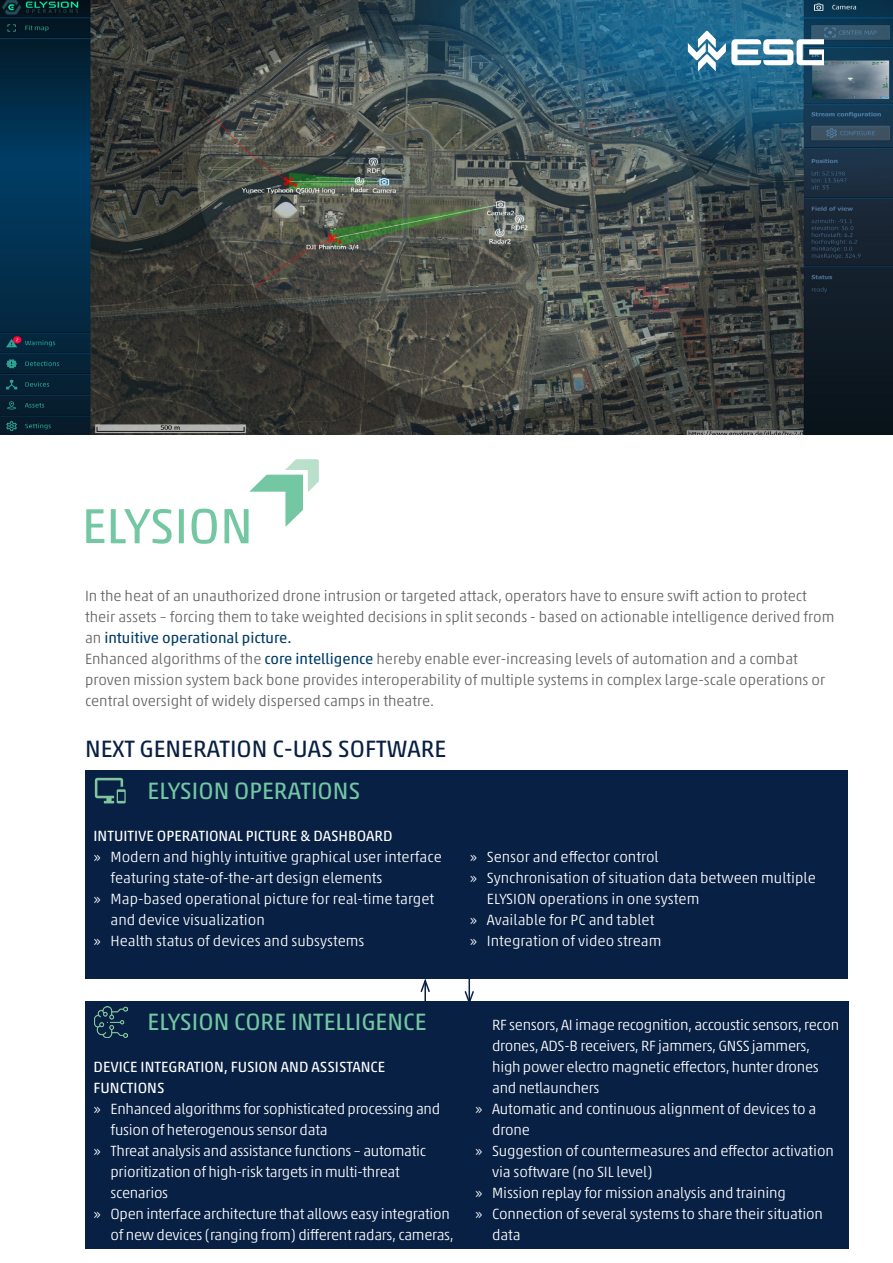
<style>
.page{position:relative;width:893px;height:1263px;background:#fff}
.page>*{position:absolute;margin:0;border:0;box-sizing:border-box;transform-origin:0 0}
._01_headline{font:50.25px "Akko Pro";color:#73c7a2}
._02_h2{font:24px "Akko Pro";color:#73c7a2}
._01_headline-2{font:24px "Akko Pro";color:#082044}
.t1{font:300 15px/21px "Akko Pro";letter-spacing:-.01em;color:#fff}
._04_copy{font:300 15px/21px "Akko Pro";color:#636366}
._02_h2-2{font:15px/21px "Akko Pro";color:#fff}
.s1{font-size:49.5px}
.s2{font-weight:400;color:#003d68}
</style>
<div class="page">
<img style="left:0;top:0;width:893px;height:435px">
<svg style="left:688px;top:31px;width:135px;height:40px"></svg>
<div style="left:85px;top:1001px;width:763px;height:248px;background:#082044"></div>
<div style="left:85px;top:771px;width:379px;height:208px;background:#082044"></div>
<svg style="left:249px;top:459px;width:70px;height:68px"></svg>
<svg style="left:95px;top:778px;width:31px;height:25px"></svg>
<img style="left:94px;top:1007px;width:34px;height:30px">
<hr style="left:424px;top:981px;width:2px;height:22px;background:#082044">
<svg style="left:420px;top:979px;width:10px;height:15px"></svg>
<hr style="left:468px;top:978px;width:2px;height:24px;background:#082044">
<svg style="left:464px;top:989px;width:10px;height:12px"></svg>
<div style="left:461px;top:771px;width:387px;height:208px;background:#082044"></div>
<p class="_01_headline" style="left:82px;top:495px;width:172px"><span class="s1">E</span>LYSION</p>
<p class="_04_copy" style="left:85px;top:585px;width:751px">In the heat of an unauthorized drone intrusion or targeted attack, operators have to ensure swift action to protect their assets – forcing them to take weighted decisions in split seconds - based on actionable intelligence derived from an <span class="s2">intuitive operational picture.</span></p>
<p class="_04_copy" style="left:85px;top:648px;width:742px">Enhanced algorithms of the <span class="s2">core intelligence</span> hereby enable ever-increasing levels of automation and a combat proven mission system back bone provides interoperability of multiple systems in complex large-scale operations or central oversight of widely dispersed camps in theatre.</p>
<p class="_01_headline-2" style="left:85px;top:734px;width:363px">NEXT GENERATION C-UAS SOFTWARE</p>
<p class="_02_h2" style="left:148px;top:776px;width:214px">ELYSION OPERATIONS</p>
<p class="_02_h2-2" style="left:94px;top:825px;width:301px">INTUITIVE OPERATIONAL PICTURE &amp; DASHBOARD</p>
<p class="t1" style="left:111px;top:846px;width:333px;text-indent:-17px">» Modern and highly intuitive graphical user interface featuring state-of-the-art design elements</p>
<p class="t1" style="left:111px;top:888px;width:325px;text-indent:-17px">» Map-based operational picture for real-time target and device visualization</p>
<p class="t1" style="left:94px;top:930px;width:272px">» Health status of devices and subsystems</p>
<p class="t1" style="left:470px;top:846px;width:190px">» Sensor and effector control</p>
<p class="t1" style="left:487px;top:867px;width:330px;text-indent:-17px">» Synchronisation of situation data between multiple<br>ELYSION operations in one system</p>
<p class="t1" style="left:470px;top:909px;width:186px">» Available for PC and tablet</p>
<p class="t1" style="left:470px;top:930px;width:193px">» Integration of video stream</p>
<p class="_02_h2" style="left:148px;top:1007px;width:280px">ELYSION CORE INTELLIGENCE</p>
<p class="_02_h2-2" style="left:94px;top:1056px;width:293px">DEVICE INTEGRATION, FUSION AND ASSISTANCE<br>FUNCTIONS</p>
<p class="t1" style="left:111px;top:1098px;width:331px;text-indent:-17px">» Enhanced algorithms for sophisticated processing and fusion of heterogenous sensor data</p>
<p class="t1" style="left:111px;top:1140px;width:317px;text-indent:-17px">» Threat analysis and assistance functions – automatic prioritization of high-risk targets in multi-threat scenarios</p>
<p class="t1" style="left:94px;top:1203px;width:362px;text-align:right">» Open interface architecture that allows easy integration of new devices (ranging from) different radars, cameras,</p>
<p class="t1" style="left:492px;top:1014px;width:348px">RF sensors, AI image recognition, accoustic sensors, recon drones, ADS-B receivers, RF jammers, GNSS jammers, high power electro magnetic effectors, hunter drones and netlaunchers</p>
<p class="t1" style="left:492px;top:1098px;width:326px;text-indent:-17px">» Automatic and continuous alignment of devices to a drone</p>
<p class="t1" style="left:492px;top:1140px;width:343px;text-indent:-17px">» Suggestion of countermeasures and effector activation via software (no SIL level)</p>
<p class="t1" style="left:475px;top:1182px;width:312px">» Mission replay for mission analysis and training</p>
<p class="t1" style="left:492px;top:1203px;width:332px;text-indent:-17px">» Connection of several systems to share their situation data</p>
</div>
